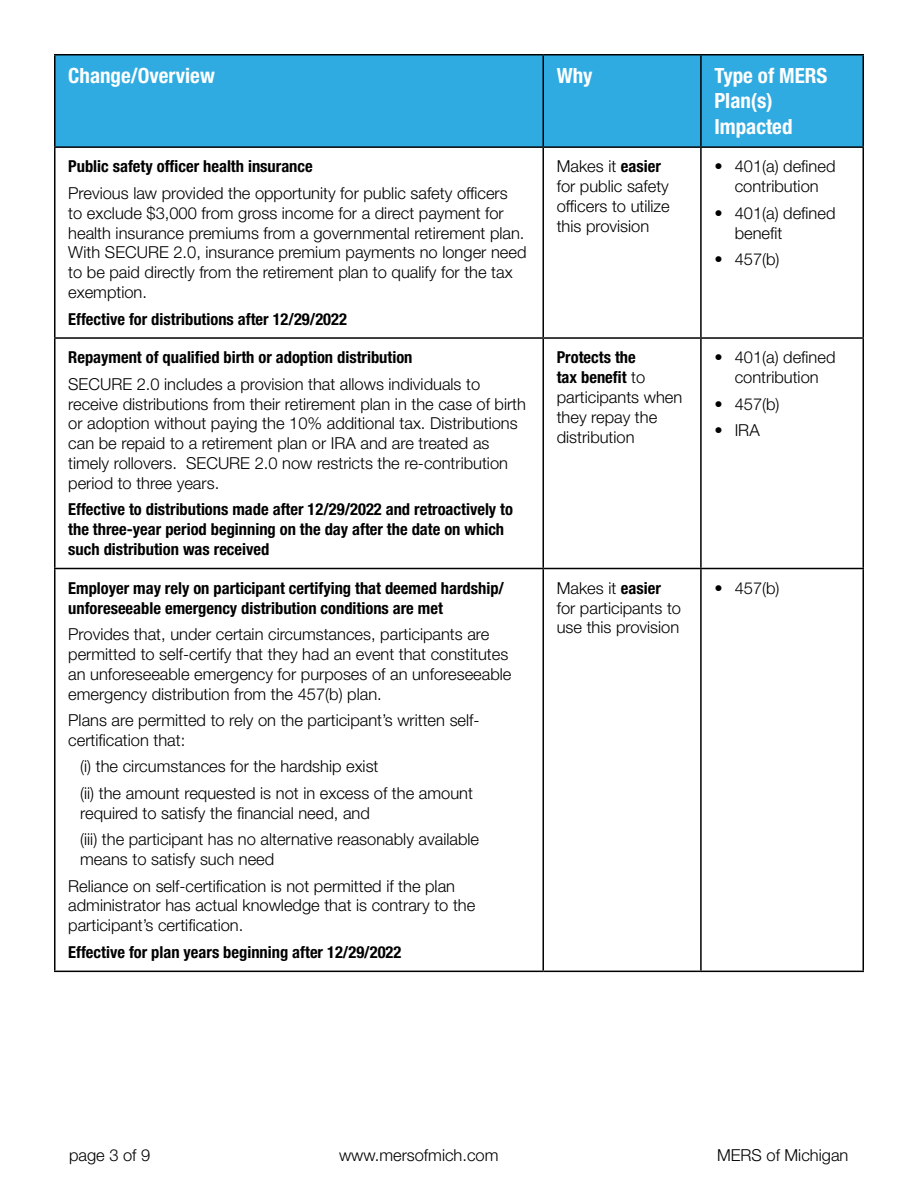
<style>
.page{position:relative;width:918px;height:1188px;background:#fff}
.page>*{position:absolute;margin:0;border:0;box-sizing:border-box;transform-origin:0 0}
.TableHeaders{font:700 condensed 21px/25.2px "Helvetica Neue LT Std";color:#fff}
.BodyText{font:300 16.5px/19.8px "Helvetica Neue LT Std";color:#000}
.BodyText-2{font:700 condensed 16.5px/19.8px "Helvetica Neue LT Std";color:#000}
.Bullet1cell{font:300 16.5px/19.8px "Helvetica Neue LT Std";color:#000}
.s1{font-weight:700;font-stretch:condensed}
</style>
<div class="page">
<div style="left:56px;top:56px;width:806px;height:90px;background:#2fabe1"></div>
<hr style="left:54px;top:54px;width:489px;height:2px;background:#000">
<hr style="left:54px;top:55px;width:2px;height:91px;background:#000">
<hr style="left:543px;top:54px;width:158px;height:2px;background:#000">
<hr style="left:542px;top:55px;width:2px;height:91px;background:#000">
<hr style="left:701px;top:54px;width:163px;height:2px;background:#000">
<hr style="left:700px;top:55px;width:2px;height:91px;background:#000">
<hr style="left:862px;top:55px;width:2px;height:91px;background:#000">
<hr style="left:54px;top:146px;width:489px;height:2px;background:#000">
<hr style="left:54px;top:148px;width:2px;height:189px;background:#000">
<hr style="left:543px;top:146px;width:158px;height:2px;background:#000">
<hr style="left:542px;top:148px;width:2px;height:189px;background:#000">
<hr style="left:701px;top:146px;width:163px;height:2px;background:#000">
<hr style="left:700px;top:148px;width:2px;height:189px;background:#000">
<hr style="left:862px;top:148px;width:2px;height:189px;background:#000">
<hr style="left:54px;top:337px;width:489px;height:2px;background:#000">
<hr style="left:54px;top:339px;width:2px;height:229px;background:#000">
<hr style="left:543px;top:337px;width:158px;height:2px;background:#000">
<hr style="left:542px;top:339px;width:2px;height:229px;background:#000">
<hr style="left:701px;top:337px;width:163px;height:2px;background:#000">
<hr style="left:700px;top:339px;width:2px;height:229px;background:#000">
<hr style="left:862px;top:339px;width:2px;height:229px;background:#000">
<hr style="left:54px;top:568px;width:489px;height:1px;background:#000">
<hr style="left:54px;top:569px;width:2px;height:402px;background:#000">
<hr style="left:543px;top:568px;width:158px;height:1px;background:#000">
<hr style="left:542px;top:569px;width:2px;height:402px;background:#000">
<hr style="left:701px;top:568px;width:163px;height:1px;background:#000">
<hr style="left:700px;top:569px;width:2px;height:402px;background:#000">
<hr style="left:862px;top:569px;width:2px;height:402px;background:#000">
<hr style="left:54px;top:971px;width:489px;height:1px;background:#000">
<hr style="left:543px;top:971px;width:158px;height:1px;background:#000">
<hr style="left:701px;top:971px;width:163px;height:1px;background:#000">
<p class="TableHeaders" style="left:68px;top:63px;width:148px">Change/Overview</p>
<p class="TableHeaders" style="left:557px;top:63px;width:37px">Why</p>
<p class="TableHeaders" style="left:714px;top:63px;width:115px">Type of MERS<br>Plan(s)<br>Impacted</p>
<p class="BodyText-2" style="left:68px;top:156px;width:246px">Public safety officer health insurance</p>
<p class="BodyText" style="left:68px;top:183px;width:460px">Previous law provided the opportunity for public safety officers<br>to exclude $3,000 from gross income for a direct payment for health insurance premiums from a governmental retirement plan.<br>With SECURE 2.0, insurance premium payments no longer need to be paid directly from the retirement plan to qualify for the tax exemption.</p>
<p class="BodyText-2" style="left:68px;top:309px;width:280px">Effective for distributions after 12/29/2022</p>
<p class="BodyText" style="left:557px;top:156px;width:115px">Makes it <span class="s1">easier </span>for public safety officers to utilize this provision</p>
<p class="BodyText" style="left:714px;top:156px;width:123px;text-align:center">• 401(a) defined contribution</p>
<p class="BodyText" style="left:735px;top:203px;width:102px;text-indent:-20px">• 401(a) defined benefit</p>
<p class="BodyText" style="left:714px;top:249px;width:67px">• 457(b)</p>
<p class="BodyText-2" style="left:68px;top:347px;width:346px">Repayment of qualified birth or adoption distribution</p>
<p class="BodyText" style="left:68px;top:374px;width:459px">SECURE 2.0 includes a provision that allows individuals to receive distributions from their retirement plan in the case of birth or adoption without paying the 10% additional tax. Distributions can be repaid to a retirement plan or IRA and are treated as timely rollovers. SECURE 2.0 now restricts the re-contribution period to three years.</p>
<p class="BodyText-2" style="left:68px;top:499px;width:446px">Effective to distributions made after 12/29/2022 and retroactively to the three-year period beginning on the day after the date on which such distribution was received</p>
<p class="BodyText-2" style="left:68px;top:578px;width:437px">Employer may rely on participant certifying that deemed hardship/ unforeseeable emergency distribution conditions are met</p>
<p class="BodyText" style="left:68px;top:624px;width:445px">Provides that, under certain circumstances, participants are permitted to self-certify that they had an event that constitutes an unforeseeable emergency for purposes of an unforeseeable emergency distribution from the 457(b) plan.</p>
<p class="BodyText" style="left:68px;top:710px;width:413px">Plans are permitted to rely on the participant’s written self&shy;certification that:</p>
<p class="Bullet1cell" style="left:80px;top:756px;width:300px">(i) the circumstances for the hardship exist</p>
<p class="Bullet1cell" style="left:80px;top:783px;width:394px">(ii) the amount requested is not in excess of the amount required to satisfy the financial need, and</p>
<p class="Bullet1cell" style="left:80px;top:829px;width:400px">(iii) the participant has no alternative reasonably available means to satisfy such need</p>
<p class="BodyText" style="left:68px;top:876px;width:409px">Reliance on self-certification is not permitted if the plan administrator has actual knowledge that is contrary to the participant’s certification.</p>
<p class="BodyText-2" style="left:68px;top:942px;width:335px">Effective for plan years beginning after 12/29/2022</p>
<p class="BodyText" style="left:557px;top:347px;width:127px"><span class="s1">Protects the<br>tax benefit</span> to participants when they repay the distribution</p>
<p class="BodyText" style="left:714px;top:347px;width:123px;text-align:center">• 401(a) defined contribution</p>
<p class="BodyText" style="left:714px;top:394px;width:67px">• 457(b)</p>
<p class="BodyText" style="left:714px;top:420px;width:47px">• IRA</p>
<p class="BodyText" style="left:557px;top:578px;width:126px">Makes it <span class="s1">easier </span>for participants to use this provision</p>
<p class="BodyText" style="left:714px;top:578px;width:67px">• 457(b)</p>
<p class="BodyText" style="left:69px;top:1145px;width:83px">page 3 of 9</p>
<p class="BodyText" style="left:339px;top:1145px;width:161px">www.mersofmich.com</p>
<p class="BodyText" style="left:717px;top:1145px;width:133px">MERS of Michigan</p>
</div>
